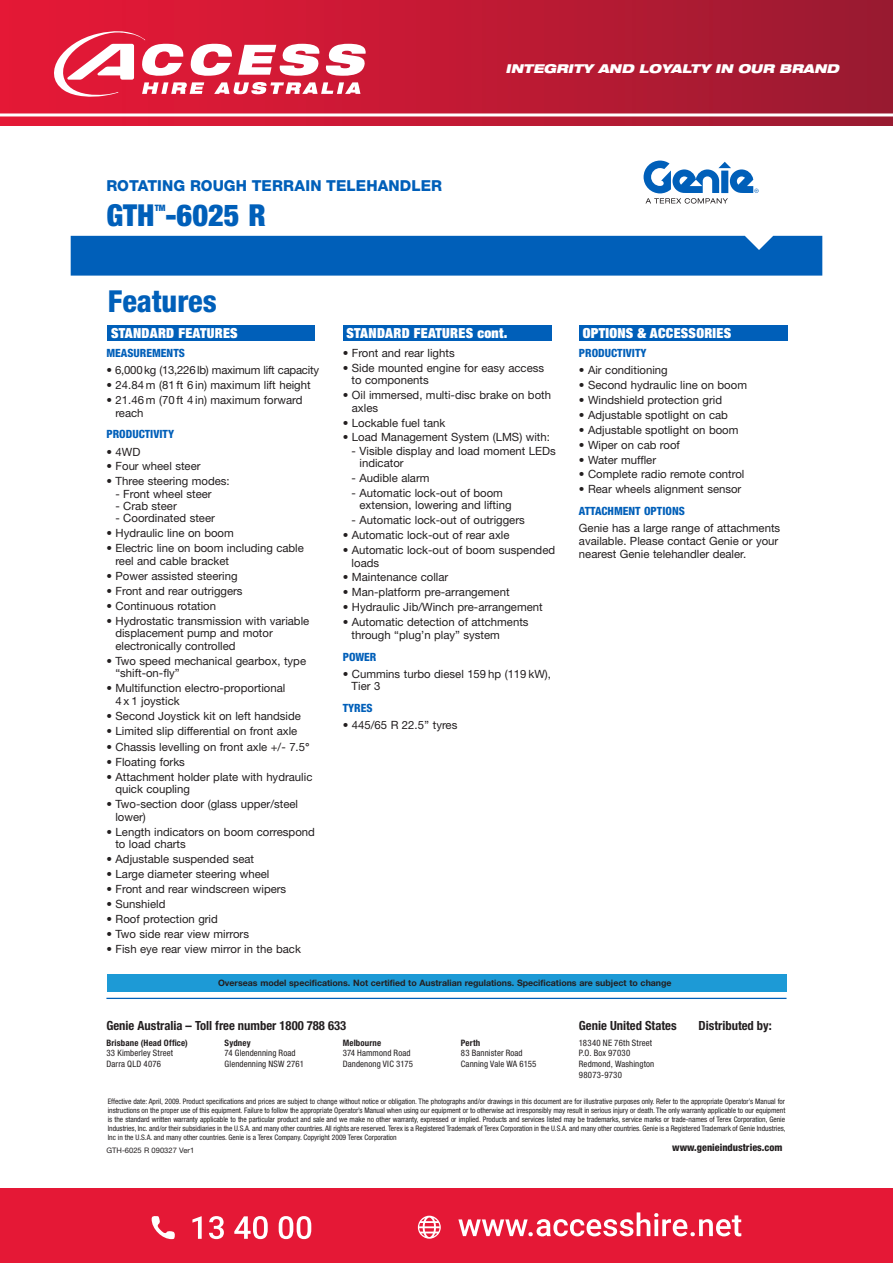
<style>
.page{position:relative;width:893px;height:1263px;background:#fff}
.page>*{position:absolute;margin:0;border:0;box-sizing:border-box;transform-origin:0 0}
.t1{font:900 condensed 30.3px "Helvetica Neue LT Std";color:#005fb9}
.t2{font:800 condensed 30.3px "Helvetica Neue LT Std";color:#005fb9}
.t3{font:800 15.15px "Helvetica Neue LT Std";letter-spacing:.005em;color:#005fb9}
.t4{font:900 condensed 13.95px "Helvetica Neue LT Std";letter-spacing:.02em;color:#fff}
.t5{font:700 condensed 12.6px "Helvetica Neue LT Std";color:#231f20}
.t6{font:italic 900 expanded 12.3px "Helvetica Neue LT Pro";color:#fff}
.t7{font:11.4px/12.6px "Helvetica Neue LT Std";color:#231f20}
.t8{font:800 condensed 11.4px "Helvetica Neue LT Std";color:#005fb9}
.t9{font:11.4px "Helvetica Neue LT Std";letter-spacing:-.02em;color:#231f20}
.t10{font:800 condensed 10.05px "Helvetica Neue LT Std";color:#231f20}
.t11{font:condensed 8.85px/10.6px "Helvetica Neue LT Std";letter-spacing:.015em;color:#231f20}
.t12{font:700 8.85px "Helvetica Neue LT Std";color:#231f20}
.t13{font:900 condensed 8.85px "Helvetica Neue LT Std";color:#005fb9}
.t14{font:condensed 7.65px/8.9px "Helvetica Neue LT Std";letter-spacing:-.005em;color:#231f20;text-align:justify}
.t15{font:7.65px "Helvetica Neue LT Std";color:#231f20}
.s1{font-weight:500;font-stretch:condensed}
.s2{font-weight:800;font-stretch:condensed;color:#005fb9}
.s3{font-weight:700}
</style>
<div class="page">
<div style="left:0;top:0;width:893px;height:125px;background:linear-gradient(to right,#eb1c3a,#9b1c32)"></div>
<svg style="left:54px;top:31px;width:312px;height:66px"></svg>
<div style="left:0;top:1188px;width:893px;height:75px;background:#e51836"></div>
<svg style="left:192px;top:1216px;width:119px;height:23px"></svg>
<svg style="left:151px;top:1216px;width:24px;height:23px"></svg>
<svg style="left:458px;top:1212px;width:283px;height:24px"></svg>
<svg style="left:418px;top:1216px;width:23px;height:23px"></svg>
<hr style="left:0;top:113px;width:893px;height:3px;background:#fff">
<hr style="left:106px;top:998px;width:680px;height:1px;background:#005fb9">
<div style="left:71px;top:236px;width:751px;height:40px;background:#005fb9"></div>
<svg style="left:644px;top:161px;width:115px;height:43px"></svg>
<div style="left:107px;top:974px;width:679px;height:18px;background:#1d9ad6"></div>
<div style="left:579px;top:325px;width:209px;height:16px;background:#005fb9"></div>
<div style="left:107px;top:325px;width:208px;height:16px;background:#005fb9"></div>
<div style="left:343px;top:325px;width:208px;height:16px;background:#005fb9"></div>
<p class="t3" style="left:106px;top:176px;width:337px">ROTATING ROUGH TERRAIN TELEHANDLER</p>
<p class="t1" style="left:106px;top:197px;width:161px">GTH -6025 R</p>
<p class="t13" style="left:155px;top:202px;width:12px">TM</p>
<p class="t2" style="left:108px;top:282px;width:111px">Features</p>
<p class="t6" style="left:506px;top:60px;width:335px">INTEGRITY AND LOYALTY IN OUR BRAND</p>
<p class="t4" style="left:111px;top:324px;width:128px">STANDARD FEATURES</p>
<p class="t8" style="left:106px;top:346px;width:80px">MEASUREMENTS</p>
<p class="t9" style="left:106px;top:363px;width:214px">• 6,000 kg (13,226 lb) maximum lift capacity</p>
<p class="t7" style="left:106px;top:378px;width:206px">• 24.84 m (81 ft 6 in) maximum lift height</p>
<p class="t7" style="left:115px;top:393px;width:189px;text-indent:-9px">• 21.46 m (70 ft 4 in) maximum forward reach</p>
<p class="t8" style="left:106px;top:427px;width:69px">PRODUCTIVITY</p>
<p class="t7" style="left:106px;top:445px;width:36px">• 4WD</p>
<p class="t7" style="left:106px;top:460px;width:96px">• Four wheel steer</p>
<p class="t7" style="left:106px;top:475px;width:125px">• Three steering modes:</p>
<p class="t7" style="left:115px;top:487px;width:98px">- Front wheel steer</p>
<p class="t7" style="left:115px;top:500px;width:63px">- Crab steer</p>
<p class="t7" style="left:115px;top:512px;width:101px">- Coordinated steer</p>
<p class="t7" style="left:106px;top:527px;width:129px">• Hydraulic line on boom</p>
<p class="t7" style="left:115px;top:542px;width:190px;text-indent:-9px">• Electric line on boom including cable reel and cable bracket</p>
<p class="t7" style="left:106px;top:569px;width:133px">• Power assisted steering</p>
<p class="t7" style="left:106px;top:584px;width:138px">• Front and rear outriggers</p>
<p class="t7" style="left:106px;top:599px;width:111px">• Continuous rotation</p>
<p class="t7" style="left:115px;top:614px;width:195px;text-indent:-9px">• Hydrostatic transmission with variable displacement pump and motor electronically controlled</p>
<p class="t7" style="left:115px;top:654px;width:192px;text-indent:-9px">• Two speed mechanical gearbox, type “shift-on-fly”</p>
<p class="t7" style="left:115px;top:682px;width:171px;text-indent:-9px">• Multifunction electro-proportional<br>4 x 1 joystick</p>
<p class="t7" style="left:106px;top:709px;width:196px">• Second Joystick kit on left handside</p>
<p class="t7" style="left:106px;top:724px;width:192px">• Limited slip differential on front axle</p>
<p class="t7" style="left:106px;top:740px;width:205px">• Chassis levelling on front axle +/- 7.5<span class="s1">°</span></p>
<p class="t7" style="left:106px;top:755px;width:80px">• Floating forks</p>
<p class="t7" style="left:115px;top:770px;width:199px;text-indent:-9px">• Attachment holder plate with hydraulic quick coupling</p>
<p class="t7" style="left:115px;top:797px;width:184px;text-indent:-9px">• Two-section door (glass upper/steel lower)</p>
<p class="t7" style="left:115px;top:825px;width:201px;text-indent:-9px">• Length indicators on boom correspond to load charts</p>
<p class="t7" style="left:106px;top:853px;width:149px">• Adjustable suspended seat</p>
<p class="t7" style="left:106px;top:867px;width:165px">• Large diameter steering wheel</p>
<p class="t7" style="left:106px;top:882px;width:181px">• Front and rear windscreen wipers</p>
<p class="t7" style="left:106px;top:897px;width:61px">• Sunshield</p>
<p class="t7" style="left:106px;top:912px;width:113px">• Roof protection grid</p>
<p class="t7" style="left:106px;top:927px;width:144px">• Two side rear view mirrors</p>
<p class="t7" style="left:106px;top:942px;width:196px">• Fish eye rear view mirror in the back</p>
<p class="t4" style="left:347px;top:324px;width:162px">STANDARD FEATURES cont.</p>
<p class="t7" style="left:343px;top:346px;width:113px">• Front and rear lights</p>
<p class="t7" style="left:352px;top:361px;width:194px;text-indent:-9px">• Side mounted engine for easy access to components</p>
<p class="t7" style="left:352px;top:389px;width:201px;text-indent:-9px">• Oil immersed, multi-disc brake on both axles</p>
<p class="t7" style="left:343px;top:416px;width:104px">• Lockable fuel tank</p>
<p class="t7" style="left:343px;top:431px;width:209px">• Load Management System (LMS) with:</p>
<p class="t7" style="left:360px;top:445px;width:198px;line-height:12px;text-indent:-8px">- Visible display and load moment LEDs indicator</p>
<p class="t7" style="left:352px;top:471px;width:79px">- Audible alarm</p>
<p class="t7" style="left:360px;top:486px;width:154px;text-indent:-8px">- Automatic lock-out of boom extension, lowering and lifting</p>
<p class="t7" style="left:352px;top:514px;width:175px">- Automatic lock-out of outriggers</p>
<p class="t7" style="left:343px;top:528px;width:168px">• Automatic lock-out of rear axle</p>
<p class="t7" style="left:352px;top:543px;width:205px;text-indent:-9px">• Automatic lock-out of boom suspended loads</p>
<p class="t7" style="left:343px;top:571px;width:107px">• Maintenance collar</p>
<p class="t7" style="left:343px;top:586px;width:168px">• Man-platform pre-arrangement</p>
<p class="t7" style="left:343px;top:601px;width:202px">• Hydraulic Jib/Winch pre-arrangement</p>
<p class="t7" style="left:352px;top:616px;width:178px;text-indent:-9px">• Automatic detection of attchments through “plug’n play” system</p>
<p class="t8" style="left:343px;top:649px;width:35px">POWER</p>
<p class="t7" style="left:352px;top:667px;width:201px;text-indent:-9px">• Cummins turbo diesel 159 hp (119 kW),<br>Tier 3</p>
<p class="t8" style="left:343px;top:701px;width:31px">TYRES</p>
<p class="t7" style="left:343px;top:719px;width:116px">• 445/65 R 22.5’’ tyres</p>
<p class="t4" style="left:583px;top:324px;width:150px">OPTIONS &amp; ACCESSORIES</p>
<p class="t8" style="left:579px;top:346px;width:69px">PRODUCTIVITY</p>
<p class="t7" style="left:579px;top:364px;width:90px">• Air conditioning</p>
<p class="t7" style="left:579px;top:378px;width:170px">• Second hydraulic line on boom</p>
<p class="t7" style="left:579px;top:393px;width:145px">• Windshield protection grid</p>
<p class="t7" style="left:579px;top:408px;width:151px">• Adjustable spotlight on cab</p>
<p class="t7" style="left:579px;top:423px;width:161px">• Adjustable spotlight on boom</p>
<p class="t7" style="left:579px;top:438px;width:103px">• Wiper on cab roof</p>
<p class="t7" style="left:579px;top:453px;width:79px">• Water muffler</p>
<p class="t7" style="left:579px;top:468px;width:167px">• Complete radio remote control</p>
<p class="t7" style="left:579px;top:478px;width:164px;line-height:21.9px">• Rear wheels alignment sensor<br><span class="s2">ATTACHMENT OPTIONS</span></p>
<p class="t7" style="left:579px;top:522px;width:203px">Genie has a large range of attachments available. Please contact Genie or your nearest Genie telehandler dealer.</p>
<p class="t12" style="left:218px;top:977px;width:455px">Overseas model specifications. Not certified to Australian regulations. Specifications are subject to change</p>
<p class="t5" style="left:106px;top:1018px;width:241px">Genie Australia – Toll free number 1800 788 633</p>
<p class="t5" style="left:698px;top:1018px;width:75px">Distributed by:</p>
<p class="t11" style="left:579px;top:1037px;width:77px">18340 NE 76th Street<br>P.O. Box 97030<br>Redmond, Washington<br>98073-9730</p>
<p class="t5" style="left:579px;top:1018px;width:99px">Genie United States</p>
<p class="t11" style="left:106px;top:1037px;width:83px"><span class="s3">Brisbane (Head Office)<br></span>33 Kimberley Street<br>Darra QLD 4076</p>
<p class="t11" style="left:225px;top:1037px;width:81px"><span class="s3">Sydney<br></span>74 Glendenning Road<br>Glendenning NSW 2761</p>
<p class="t11" style="left:343px;top:1037px;width:72px"><span class="s3">Melbourne<br></span>374 Hammond Road<br>Dandenong VIC 3175</p>
<p class="t11" style="left:461px;top:1037px;width:77px"><span class="s3">Perth<br></span>83 Bannister Road<br>Canning Vale WA 6155</p>
<p class="t14" style="left:108px;top:1097px;width:679px">Effective date: April, 2009. Product specifications and prices are subject to change without notice or obligation. The photographs and/or drawings in this document are for illustrative purposes only. Refer to the appropriate Operator’s Manual for instructions on the proper use of this equipment. Failure to follow the appropriate Operator’s Manual when using our equipment or to otherwise act irresponsibly may result in serious injury or death. The only warranty applicable to our equipment is the standard written warranty applicable to the particular product and sale and we make no other warranty, expressed or implied. Products and services listed may be trademarks, service marks or trade-names of Terex Corporation, Genie Industries, Inc. and/or their subsidiaries in the U.S.A. and many other countries. All rights are reserved. Terex is a Registered Trademark of Terex Corporation in the U.S.A. and many other countries. Genie is a Registered Trademark of Genie Industries, Inc in the U.S.A. and many other countries. Genie is a Terex Company. Copyright 2009 Terex Corporation</p>
<p class="t15" style="left:106px;top:1145px;width:89px">GTH-6025 R 090327 Ver1</p>
<p class="t10" style="left:672px;top:1141px;width:112px">www.genieindustries.com</p>
</div>
